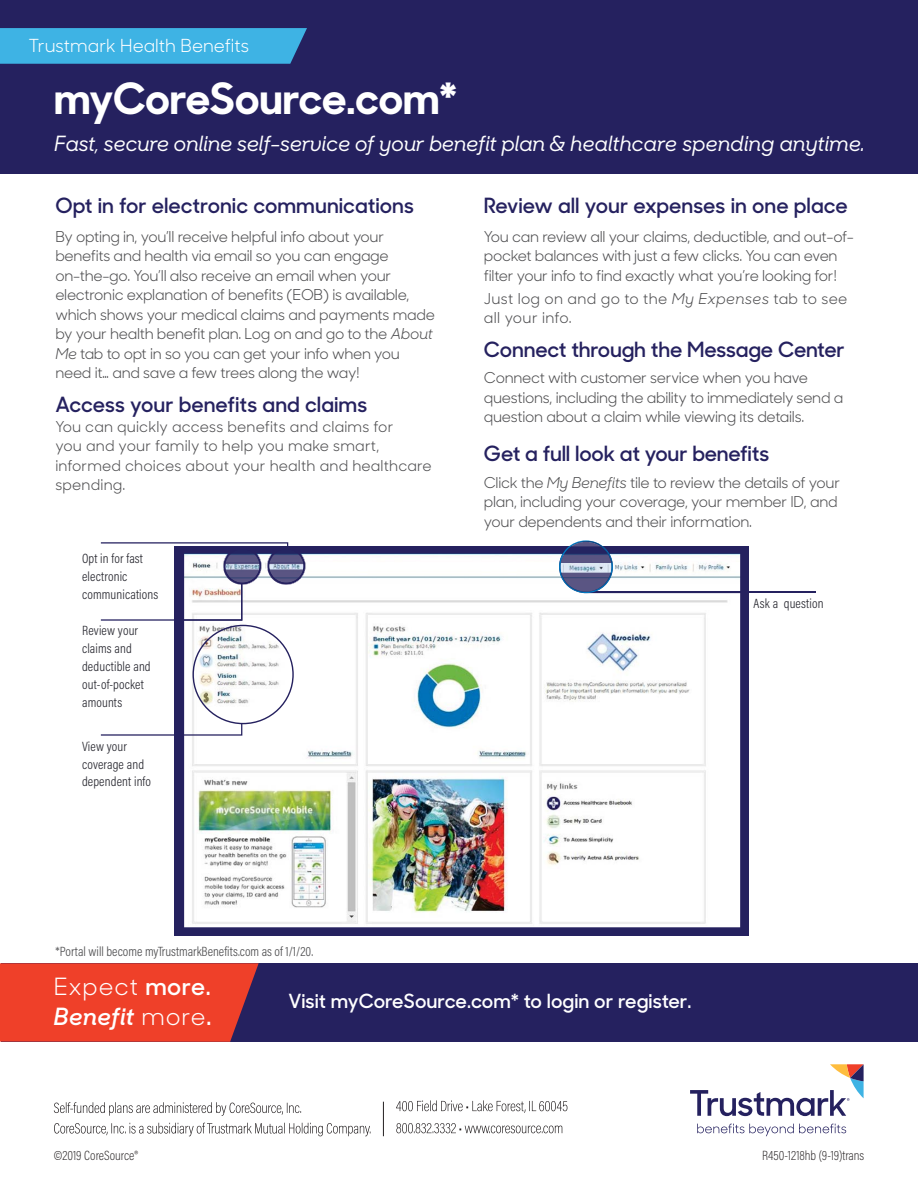
<style>
.page{position:relative;width:918px;height:1188px;background:#fff}
.page>*{position:absolute;margin:0;border:0;box-sizing:border-box;transform-origin:0 0}
.t1{font:700 43.05px "Sharp Sans No 1";color:#fff}
.t2{font:23.7px/30px "Sharp Sans No 1";letter-spacing:.04em;color:#fff}
.t3{font:600 21px "Sharp Sans No 1";color:#25215f}
.t4{font:italic 500 21px "Sharp Sans No 1";letter-spacing:-.02em;color:#fff}
.t5{font:600 19.5px "Sharp Sans No 1";color:#fff}
.t6{font:18px "Sharp Sans No 1";color:#fff}
.t7{font:15px/19.5px "Sharp Sans No 1";letter-spacing:-.02em;color:#4c4c4e}
.t8{font:15px/19.5px "Sharp Sans No 1";letter-spacing:.01em;color:#4c4c4e}
.t9{font:15px/19.5px "Sharp Sans No 1";letter-spacing:.02em;color:#4c4c4e}
.t10{font:300 13.5px/17.9px "Acumin Pro Cond";letter-spacing:.01em;color:#282830}
.t11{font:300 13.5px "Acumin Pro Cond";color:#4c4c4e}
.t12{font:200 13.5px "Acumin Pro Cond";color:#231f20}
.s1{font-style:italic}
.s2{font-weight:600}
.s3{font-weight:600;font-style:italic}
</style>
<div class="page">
<div style="left:0;top:0;width:918px;height:174px;background:#25215f"></div>
<svg style="left:0;top:28px;width:307px;height:36px;background:#3daddf"></svg>
<div style="left:174px;top:547px;width:575px;height:389px;background:#25215f"></div>
<img style="left:184px;top:554px;width:556px;height:373px">
<hr style="left:584px;top:592px;width:231px;height:1px;background:#25215f">
<svg style="left:559px;top:540px;width:54px;height:53px"></svg>
<svg style="left:100px;top:722px;width:143px;height:14px"></svg>
<svg style="left:101px;top:542px;width:205px;height:79px"></svg>
<img style="left:226px;top:570px;width:33px;height:1px">
<div style="left:2px;top:963px;width:916px;height:79px;background:#25215f"></div>
<svg style="left:0;top:963px;width:259px;height:79px;background:#e23e2c"></svg>
<hr style="left:383px;top:1102px;width:1px;height:34px;background:#231f20">
<svg style="left:396px;top:1123px;width:166px;height:10px"></svg>
<svg style="left:396px;top:1100px;width:171px;height:13px"></svg>
<svg style="left:54px;top:1123px;width:316px;height:13px"></svg>
<svg style="left:54px;top:1102px;width:247px;height:14px"></svg>
<svg style="left:697px;top:1124px;width:149px;height:12px"></svg>
<svg style="left:690px;top:1064px;width:174px;height:52px"></svg>
<p class="t6" style="left:28px;top:39px;width:222px">Trustmark Health Benefits</p>
<h1 class="t1" style="left:54px;top:74px;width:405px">myCoreSource.com*</h1>
<h3 class="t4" style="left:54px;top:136px;width:812px">Fast, secure online self-service of your benefit plan &amp; healthcare spending anytime.</h3>
<h3 class="t3" style="left:55px;top:197px;width:360px">Opt in for electronic communications</h3>
<p class="t7" style="left:55px;top:228px;width:381px">By opting in, you’ll receive helpful info about your benefits and health via email so you can engage on-the-go. You’ll also receive an email when your electronic explanation of benefits (EOB) is available, which shows your medical claims and payments made by your health benefit plan. Log on and go to the <span class="s1">About Me</span> tab to opt in so you can get your info when you need it… and save a few trees along the way!</p>
<h3 class="t3" style="left:55px;top:397px;width:313px">Access your benefits and claims</h3>
<p class="t8" style="left:55px;top:418px;width:378px">You can quickly access benefits and claims for<br>you and your family to help you make smart, informed choices about your health and healthcare spending.</p>
<p class="t10" style="left:82px;top:550px;width:78px">Opt in for fast electronic communications</p>
<p class="t10" style="left:82px;top:623px;width:70px">Review your claims and deductible and out-of-pocket amounts</p>
<p class="t10" style="left:82px;top:738px;width:70px">View your coverage and dependent info</p>
<h3 class="t3" style="left:484px;top:197px;width:365px">Review all your expenses in one place</h3>
<p class="t7" style="left:484px;top:228px;width:372px">You can review all your claims, deductible, and out-of&shy;pocket balances with just a few clicks. You can even filter your info to find exactly what you’re looking for!</p>
<p class="t9" style="left:484px;top:290px;width:365px">Just log on and go to the <span class="s1">My Expenses</span> tab to see all your info.</p>
<h3 class="t3" style="left:484px;top:342px;width:362px">Connect through the Message Center</h3>
<p class="t7" style="left:484px;top:370px;width:361px">Connect with customer service when you have questions, including the ability to immediately send a question about a claim while viewing its details.</p>
<h3 class="t3" style="left:484px;top:446px;width:287px">Get a full look at your benefits</h3>
<p class="t7" style="left:484px;top:474px;width:358px">Click the <span class="s1">My Benefits</span> tile to review the details of your plan, including your coverage, your member ID, and your dependents and their information.</p>
<p class="t10" style="left:754px;top:595px;width:71px">Ask a question</p>
<p class="t11" style="left:55px;top:946px;width:259px">*Portal will become myTrustmarkBenefits.com as of 1/1/20.</p>
<h2 class="t2" style="left:54px;top:974px;width:159px">Expect <span class="s2">more.<br></span><span class="s3">Benefit</span> more<span class="s2">.</span></h2>
<h3 class="t5" style="left:289px;top:994px;width:404px">Visit myCoreSource.com* to login or register.</h3>
<p class="t12" style="left:54px;top:1148px;width:85px">©2019 CoreSource®</p>
<p class="t12" style="left:762px;top:1148px;width:104px">R450-1218hb (9-19)trans</p>
</div>
